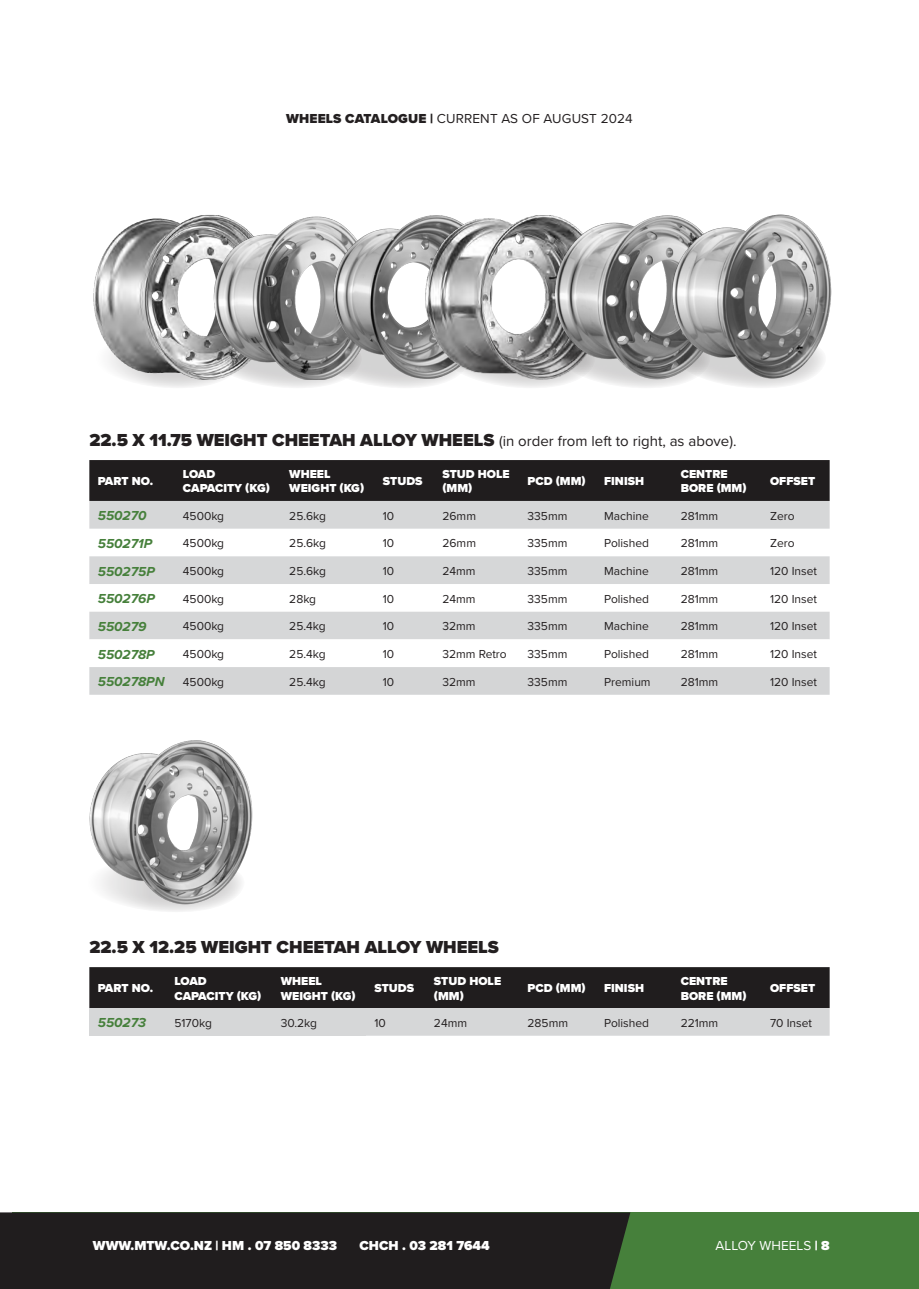
<style>
.page{position:relative;width:919px;height:1289px;background:#fff}
.page>*{position:absolute;margin:0;border:0;box-sizing:border-box;transform-origin:0 0}
.t1{font:900 18px "Proxima Nova";color:#231f20}
.GREEN{font:italic 700 13.5px "Proxima Nova";color:#46803b}
.t2{font:900 13.5px "Proxima Nova";color:#fff}
.t3{font:13.5px "Proxima Nova";letter-spacing:.01em;color:#231f20}
.t4{font:13.5px "Proxima Nova";color:#fff}
.t5{font:12px "Proxima Nova";color:#231f20}
.t6{font:900 12px/14.4px "Proxima Nova";color:#fff}
.s1{font-weight:900}
.s2{font-weight:400;font-size:15px}
</style>
<div class="page">
<div style="left:13px;top:1212px;width:905px;height:76px;background:#46803b"></div>
<div style="left:0;top:1212px;width:630px;height:76px;background:#201d1e"></div>
<svg style="left:89px;top:460px;width:740px;height:68px;background:#686768"></svg>
<svg style="left:89px;top:556px;width:740px;height:138px"></svg>
<img style="left:93px;top:215px;width:120px;height:118px">
<img style="left:213px;top:215px;width:119px;height:118px">
<img style="left:332px;top:217px;width:91px;height:116px">
<img style="left:423px;top:215px;width:128px;height:118px">
<svg style="left:101px;top:333px;width:699px;height:55px"></svg>
<img style="left:551px;top:215px;width:119px;height:166px">
<img style="left:670px;top:214px;width:162px;height:167px">
<svg style="left:131px;top:905px;width:86px;height:7px"></svg>
<img style="left:89px;top:740px;width:164px;height:165px">
<svg style="left:89px;top:967px;width:740px;height:68px;background:#686768"></svg>
<p class="t3" style="left:286px;top:109px;width:348px"><span class="s1">WHEELS CATALOGUE |</span> CURRENT AS OF AUGUST 2024</p>
<p class="t1" style="left:89px;top:427px;width:648px">22.5 X 11.75 WEIGHT CHEETAH ALLOY WHEELS <span class="s2">(in order from left to right, as above).</span></p>
<p class="t6" style="left:98px;top:474px;width:57px">PART NO.</p>
<p class="t6" style="left:183px;top:467px;width:88px">LOAD<br>CAPACITY (KG)</p>
<p class="t6" style="left:289px;top:467px;width:76px">WHEEL<br>WEIGHT (KG)</p>
<p class="t6" style="left:383px;top:474px;width:41px">STUDS</p>
<p class="t6" style="left:442px;top:467px;width:69px">STUD HOLE (MM)</p>
<p class="t6" style="left:527px;top:474px;width:60px">PCD (MM)</p>
<p class="t6" style="left:604px;top:474px;width:41px">FINISH</p>
<p class="t6" style="left:680px;top:467px;width:67px">CENTRE<br>BORE (MM)</p>
<p class="t6" style="left:770px;top:474px;width:47px">OFFSET</p>
<p class="GREEN" style="left:98px;top:505px;width:50px">550270</p>
<p class="t5" style="left:183px;top:506px;width:43px">4500kg</p>
<p class="t5" style="left:289px;top:506px;width:38px">25.6kg</p>
<p class="t5" style="left:383px;top:506px;width:13px">10</p>
<p class="t5" style="left:442px;top:506px;width:35px">26mm</p>
<p class="t5" style="left:527px;top:506px;width:41px">335mm</p>
<p class="t5" style="left:604px;top:506px;width:46px">Machine</p>
<p class="t5" style="left:680px;top:506px;width:39px">281mm</p>
<p class="t5" style="left:770px;top:506px;width:26px">Zero</p>
<p class="GREEN" style="left:98px;top:533px;width:56px">550271P</p>
<p class="t5" style="left:183px;top:534px;width:43px">4500kg</p>
<p class="t5" style="left:289px;top:534px;width:38px">25.6kg</p>
<p class="t5" style="left:383px;top:534px;width:13px">10</p>
<p class="t5" style="left:442px;top:534px;width:35px">26mm</p>
<p class="t5" style="left:527px;top:534px;width:41px">335mm</p>
<p class="t5" style="left:604px;top:534px;width:47px">Polished</p>
<p class="t5" style="left:680px;top:534px;width:39px">281mm</p>
<p class="t5" style="left:770px;top:534px;width:26px">Zero</p>
<p class="GREEN" style="left:98px;top:561px;width:58px">550275P</p>
<p class="t5" style="left:183px;top:562px;width:43px">4500kg</p>
<p class="t5" style="left:289px;top:562px;width:38px">25.6kg</p>
<p class="t5" style="left:383px;top:562px;width:13px">10</p>
<p class="t5" style="left:442px;top:562px;width:35px">24mm</p>
<p class="t5" style="left:527px;top:562px;width:41px">335mm</p>
<p class="t5" style="left:604px;top:562px;width:46px">Machine</p>
<p class="t5" style="left:680px;top:562px;width:39px">281mm</p>
<p class="t5" style="left:770px;top:562px;width:48px">120 Inset</p>
<p class="GREEN" style="left:98px;top:588px;width:58px">550276P</p>
<p class="t5" style="left:183px;top:589px;width:43px">4500kg</p>
<p class="t5" style="left:289px;top:589px;width:28px">28kg</p>
<p class="t5" style="left:383px;top:589px;width:13px">10</p>
<p class="t5" style="left:442px;top:589px;width:35px">24mm</p>
<p class="t5" style="left:527px;top:589px;width:41px">335mm</p>
<p class="t5" style="left:604px;top:589px;width:47px">Polished</p>
<p class="t5" style="left:680px;top:589px;width:39px">281mm</p>
<p class="t5" style="left:770px;top:589px;width:48px">120 Inset</p>
<p class="GREEN" style="left:98px;top:616px;width:50px">550279</p>
<p class="t5" style="left:183px;top:617px;width:43px">4500kg</p>
<p class="t5" style="left:289px;top:617px;width:38px">25.4kg</p>
<p class="t5" style="left:383px;top:617px;width:13px">10</p>
<p class="t5" style="left:442px;top:617px;width:35px">32mm</p>
<p class="t5" style="left:527px;top:617px;width:41px">335mm</p>
<p class="t5" style="left:604px;top:617px;width:46px">Machine</p>
<p class="t5" style="left:680px;top:617px;width:39px">281mm</p>
<p class="t5" style="left:770px;top:617px;width:48px">120 Inset</p>
<p class="GREEN" style="left:98px;top:644px;width:58px">550278P</p>
<p class="t5" style="left:183px;top:645px;width:43px">4500kg</p>
<p class="t5" style="left:289px;top:645px;width:38px">25.4kg</p>
<p class="t5" style="left:383px;top:645px;width:13px">10</p>
<p class="t5" style="left:442px;top:645px;width:66px">32mm Retro</p>
<p class="t5" style="left:527px;top:645px;width:41px">335mm</p>
<p class="t5" style="left:604px;top:645px;width:47px">Polished</p>
<p class="t5" style="left:680px;top:645px;width:39px">281mm</p>
<p class="t5" style="left:770px;top:645px;width:48px">120 Inset</p>
<p class="GREEN" style="left:98px;top:671px;width:68px">550278PN</p>
<p class="t5" style="left:183px;top:672px;width:43px">4500kg</p>
<p class="t5" style="left:289px;top:672px;width:38px">25.4kg</p>
<p class="t5" style="left:383px;top:672px;width:13px">10</p>
<p class="t5" style="left:442px;top:672px;width:35px">32mm</p>
<p class="t5" style="left:527px;top:672px;width:41px">335mm</p>
<p class="t5" style="left:604px;top:672px;width:48px">Premium</p>
<p class="t5" style="left:680px;top:672px;width:39px">281mm</p>
<p class="t5" style="left:770px;top:672px;width:48px">120 Inset</p>
<p class="t1" style="left:89px;top:933px;width:411px">22.5 X 12.25 WEIGHT CHEETAH ALLOY WHEELS</p>
<p class="t6" style="left:98px;top:981px;width:57px">PART NO.</p>
<p class="t6" style="left:174px;top:973px;width:88px">LOAD<br>CAPACITY (KG)</p>
<p class="t6" style="left:281px;top:973px;width:76px">WHEEL<br>WEIGHT (KG)</p>
<p class="t6" style="left:374px;top:981px;width:41px">STUDS</p>
<p class="t6" style="left:434px;top:973px;width:69px">STUD HOLE (MM)</p>
<p class="t6" style="left:527px;top:981px;width:60px">PCD (MM)</p>
<p class="t6" style="left:604px;top:981px;width:41px">FINISH</p>
<p class="t6" style="left:680px;top:973px;width:67px">CENTRE<br>BORE (MM)</p>
<p class="t6" style="left:770px;top:981px;width:47px">OFFSET</p>
<p class="GREEN" style="left:98px;top:1012px;width:50px">550273</p>
<p class="t5" style="left:174px;top:1013px;width:39px">5170kg</p>
<p class="t5" style="left:281px;top:1013px;width:38px">30.2kg</p>
<p class="t5" style="left:374px;top:1013px;width:13px">10</p>
<p class="t5" style="left:434px;top:1013px;width:35px">24mm</p>
<p class="t5" style="left:527px;top:1013px;width:42px">285mm</p>
<p class="t5" style="left:604px;top:1013px;width:47px">Polished</p>
<p class="t5" style="left:680px;top:1013px;width:39px">221mm</p>
<p class="t5" style="left:770px;top:1013px;width:43px">70 Inset</p>
<p class="t2" style="left:93px;top:1235px;width:246px">WWW.MTW.CO.NZ | HM . 07 850 8333</p>
<p class="t2" style="left:359px;top:1235px;width:132px">CHCH . 03 281 7644</p>
<p class="t4" style="left:715px;top:1235px;width:115px">ALLOY WHEELS <span class="s1">| 8</span></p>
</div>
